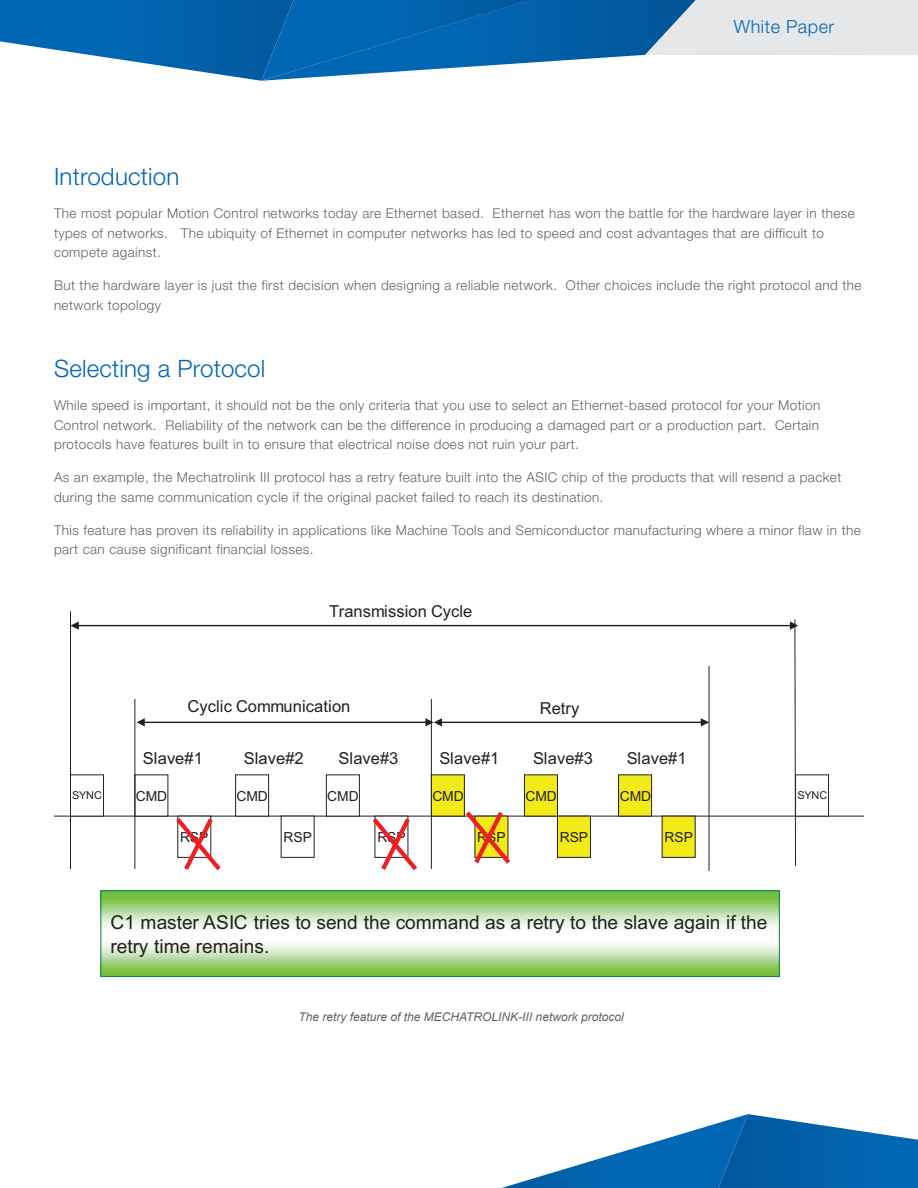
<style>
.page{position:relative;width:918px;height:1188px;background:#fff}
.page>*{position:absolute;margin:0;border:0;box-sizing:border-box;transform-origin:0 0}
.body_text_9_13{font:300 24px "Helvetica Neue LT Std";letter-spacing:.01em;color:#0166b3}
.t1{font:19.2px/23.1px "Arial";color:#231f20}
.t2{font:300 18px "Helvetica Neue LT Std";letter-spacing:.03em;color:#0166b3}
.t3{font:16.5px "Arial";color:#231f20}
.t4{font:13.8px "Arial";color:#231f20}
.body_text_9_13-2{font:300 13.5px/19.5px "Helvetica Neue LT Std";letter-spacing:.03em;color:#636366}
.t5{font:italic 12px "Arial";color:#636366}
.t6{font:10.95px "Arial";color:#231f20}
</style>
<div class="page">
<svg style="left:0;top:0;width:918px;height:81px"></svg>
<hr style="left:54px;top:816px;width:810px;height:1px;background:#231f20">
<hr style="left:70px;top:611px;width:1px;height:258px;background:#231f20">
<div style="left:795px;top:774px;width:34px;height:43px;background:#fff;border:1px solid #231f20"></div>
<svg style="left:71px;top:619px;width:727px;height:252px"></svg>
<svg style="left:102px;top:892px;width:676px;height:83px"></svg>
<div style="left:100px;top:890px;width:680px;height:87px;border:1px solid #0d803f"></div>
<svg style="left:502px;top:1114px;width:416px;height:74px"></svg>
<p class="t2" style="left:734px;top:16px;width:102px">White Paper</p>
<p class="body_text_9_13" style="left:54px;top:162px;width:127px">Introduction</p>
<p class="body_text_9_13-2" style="left:54px;top:203px;width:802px">The most popular Motion Control networks today are Ethernet based. Ethernet has won the battle for the hardware layer in these types of networks. The ubiquity of Ethernet in computer networks has led to speed and cost advantages that are difficult to compete against.</p>
<p class="body_text_9_13-2" style="left:54px;top:275px;width:809px">But the hardware layer is just the first decision when designing a reliable network. Other choices include the right protocol and the network topology</p>
<p class="body_text_9_13" style="left:54px;top:354px;width:213px">Selecting a Protocol</p>
<p class="body_text_9_13-2" style="left:54px;top:395px;width:768px;text-align:justify">While speed is important, it should not be the only criteria that you use to select an Ethernet-based protocol for your Motion Control network. Reliability of the network can be the difference in producing a damaged part or a production part. Certain protocols have features built in to ensure that electrical noise does not ruin your part.</p>
<p class="body_text_9_13-2" style="left:54px;top:467px;width:789px">As an example, the Mechatrolink III protocol has a retry feature built into the ASIC chip of the products that will resend a packet during the same communication cycle if the original packet failed to reach its destination.</p>
<p class="body_text_9_13-2" style="left:54px;top:520px;width:808px">This feature has proven its reliability in applications like Machine Tools and Semiconductor manufacturing where a minor flaw in the part can cause significant financial losses.</p>
<p class="t3" style="left:329px;top:600px;width:145px">Transmission Cycle</p>
<p class="t3" style="left:188px;top:696px;width:164px">Cyclic Communication</p>
<p class="t3" style="left:540px;top:697px;width:41px">Retry</p>
<p class="t3" style="left:143px;top:748px;width:61px">Slave#1</p>
<p class="t3" style="left:244px;top:748px;width:62px">Slave#2</p>
<p class="t3" style="left:339px;top:748px;width:61px">Slave#3</p>
<p class="t3" style="left:439px;top:748px;width:62px">Slave#1</p>
<p class="t3" style="left:533px;top:748px;width:61px">Slave#3</p>
<p class="t3" style="left:627px;top:748px;width:61px">Slave#1</p>
<p class="t6" style="left:72px;top:788px;width:31px">SYNC</p>
<p class="t4" style="left:136px;top:787px;width:33px">CMD</p>
<p class="t4" style="left:236px;top:787px;width:33px">CMD</p>
<p class="t4" style="left:327px;top:787px;width:33px">CMD</p>
<p class="t4" style="left:432px;top:787px;width:33px">CMD</p>
<p class="t4" style="left:525px;top:787px;width:33px">CMD</p>
<p class="t4" style="left:620px;top:787px;width:33px">CMD</p>
<p class="t4" style="left:180px;top:828px;width:30px">RSP</p>
<p class="t4" style="left:284px;top:828px;width:30px">RSP</p>
<p class="t4" style="left:377px;top:828px;width:30px">RSP</p>
<p class="t4" style="left:477px;top:828px;width:30px">RSP</p>
<p class="t4" style="left:560px;top:828px;width:30px">RSP</p>
<p class="t4" style="left:665px;top:828px;width:30px">RSP</p>
<p class="t1" style="left:111px;top:911px;width:658px">C1 master ASIC tries to send the command as a retry to the slave again if the retry time remains.</p>
<p class="t5" style="left:298px;top:1009px;width:327px">The retry feature of the MECHATROLINK-III network protocol</p>
<p class="t6" style="left:797px;top:788px;width:31px">SYNC</p>
</div>
